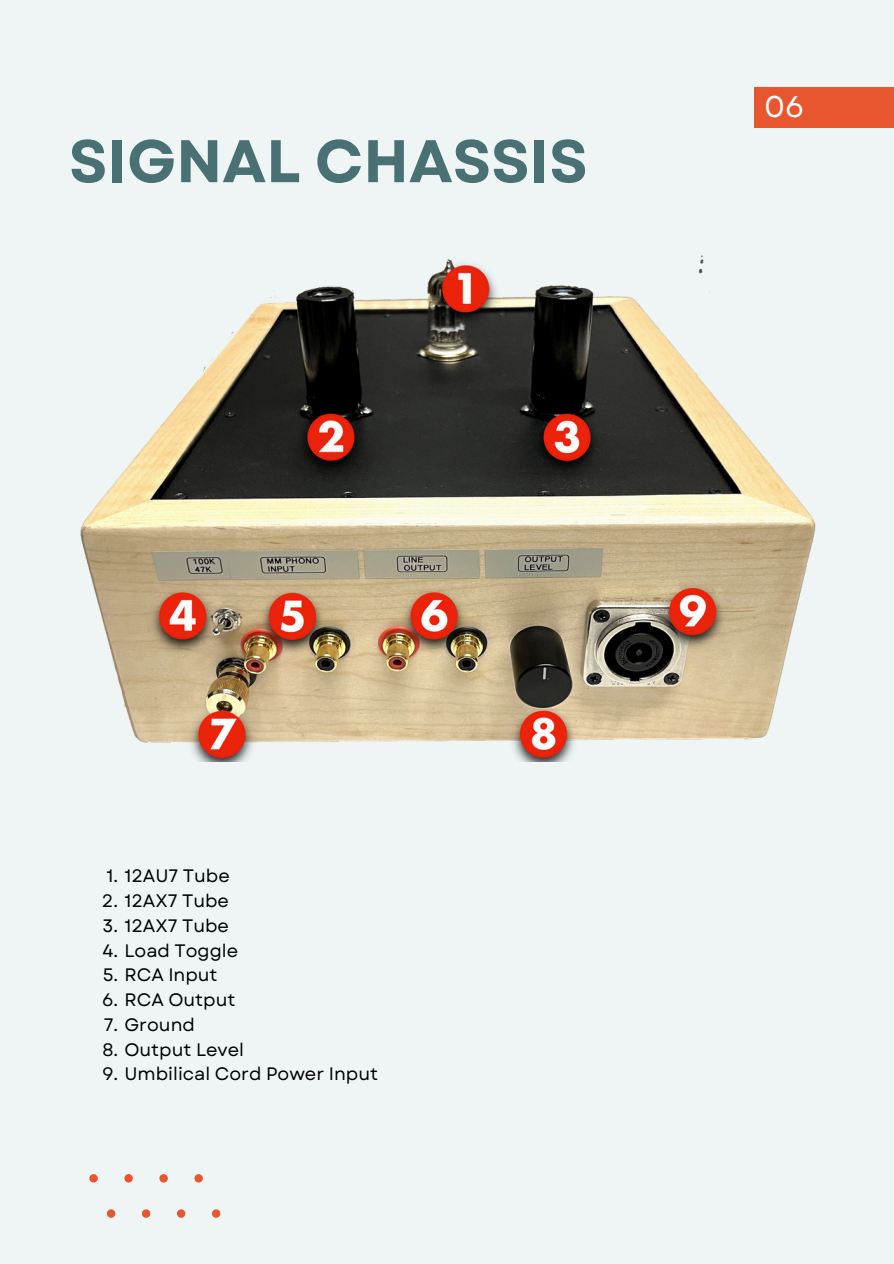
<style>
.page{position:relative;width:894px;height:1264px;background:#fff}
.page>*{position:absolute;margin:0;border:0;box-sizing:border-box;transform-origin:0 0}
.t1{font:700 60px "Garet";color:#497174}
.t2{font:30px "Garet";color:#fff}
.t3{font:18px "Garet";color:#000}
</style>
<div class="page">
<div style="left:0;top:0;width:893px;height:1263px;background:#eff5f5"></div>
<div style="left:754px;top:87px;width:139px;height:40px;background:#e85630"></div>
<svg style="left:89px;top:1174px;width:9px;height:8px"></svg>
<svg style="left:124px;top:1174px;width:9px;height:8px"></svg>
<svg style="left:159px;top:1174px;width:9px;height:8px"></svg>
<svg style="left:194px;top:1174px;width:9px;height:8px"></svg>
<svg style="left:107px;top:1209px;width:8px;height:8px"></svg>
<svg style="left:142px;top:1209px;width:8px;height:8px"></svg>
<svg style="left:177px;top:1209px;width:8px;height:8px"></svg>
<svg style="left:212px;top:1209px;width:8px;height:8px"></svg>
<img style="left:80px;top:255px;width:736px;height:506px">
<p class="t1" style="left:69px;top:118px;width:520px">SIGNAL CHASSIS</p>
<p class="t2" style="left:764px;top:85px;width:42px">06</p>
<p class="t3" style="left:106px;top:863px;width:125px">1. 12AU7 Tube</p>
<p class="t3" style="left:102px;top:887px;width:129px">2. 12AX7 Tube</p>
<p class="t3" style="left:103px;top:912px;width:128px">3. 12AX7 Tube</p>
<p class="t3" style="left:102px;top:937px;width:137px">4. Load Toggle</p>
<p class="t3" style="left:103px;top:962px;width:116px">5. RCA Input</p>
<p class="t3" style="left:102px;top:986px;width:135px">6. RCA Output</p>
<p class="t3" style="left:104px;top:1011px;width:93px">7. Ground</p>
<p class="t3" style="left:102px;top:1036px;width:143px">8. Output Level</p>
<p class="t3" style="left:102px;top:1061px;width:277px">9. Umbilical Cord Power Input</p>
</div>
